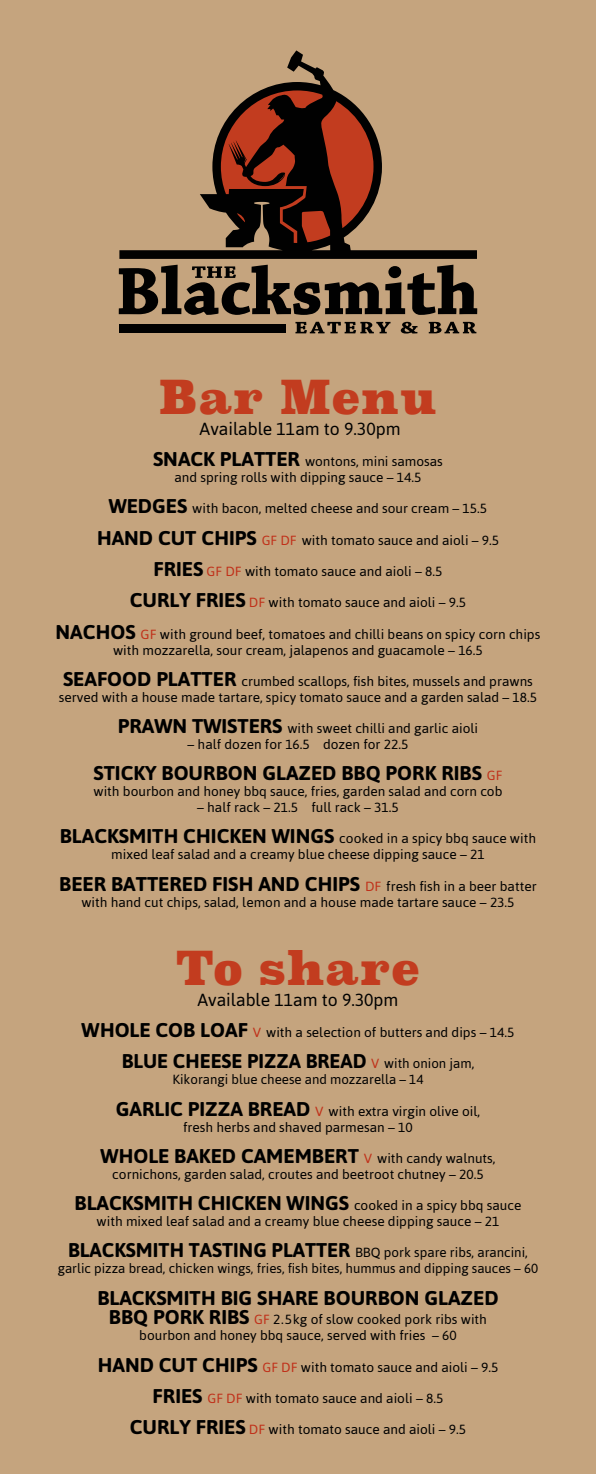
<style>
.page{position:relative;width:596px;height:1474px;background:#fff}
.page>*{position:absolute;margin:0;border:0;box-sizing:border-box;transform-origin:0 0}
.t1{font:900 45.68px "Superclarendon";color:#c23c1f}
.t2{font:700 19.95px "Asap";color:#000}
.t3{font:17.5px "Asap";color:#000}
.t4{font:13.3px/15.9px "Asap";color:#000;text-align:center}
.s1{font-weight:700;font-size:19.95px}
.s2{color:#c0311a}
.s3{font-weight:400;font-size:13.3px;color:#c0311a}
.s4{font-weight:400;font-size:13.3px}
</style>
<div class="page">
<div style="left:0;top:0;width:595px;height:1473px;background:#c5a47e"></div>
<svg style="left:119px;top:265px;width:358px;height:50px"></svg>
<svg style="left:295px;top:322px;width:95px;height:11px"></svg>
<svg style="left:400px;top:322px;width:17px;height:11px"></svg>
<svg style="left:428px;top:322px;width:48px;height:11px"></svg>
<div style="left:119px;top:324px;width:166px;height:8px;background:#010101"></div>
<svg style="left:119px;top:50px;width:357px;height:209px"></svg>
<h1 class="t1" style="left:159px;top:366px;width:280px">Bar Menu</h1>
<h3 class="t3" style="left:199px;top:418px;width:202px">Available 11am to 9.30pm</h3>
<p class="t4" style="left:153px;top:453px;width:291px"><span class="s1">SNACK PLATTER</span> wontons, mini samosas and spring rolls with dipping sauce – 14.5</p>
<p class="t4" style="left:109px;top:500px;width:379px"><span class="s1">WEDGES</span> with bacon, melted cheese and sour cream – 15.5</p>
<p class="t4" style="left:97px;top:532px;width:404px"><span class="s1">HAND CUT CHIPS</span> <span class="s2">GF DF</span> with tomato sauce and aioli – 9.5</p>
<p class="t4" style="left:153px;top:563px;width:290px"><span class="s1">FRIES</span> <span class="s2">GF DF</span> with tomato sauce and aioli – 8.5</p>
<p class="t4" style="left:130px;top:594px;width:337px"><span class="s1">CURLY FRIES</span> <span class="s2">DF</span> with tomato sauce and aioli – 9.5</p>
<p class="t4" style="left:56px;top:626px;width:486px"><span class="s1">NACHOS</span> <span class="s2">GF</span> with ground beef, tomatoes and chilli beans on spicy corn chips with mozzarella, sour cream, jalapenos and guacamole – 16.5</p>
<p class="t4" style="left:59px;top:673px;width:479px"><span class="s1">SEAFOOD PLATTER</span> crumbed scallops, fish bites, mussels and prawns served with a house made tartare, spicy tomato sauce and a garden salad – 18.5</p>
<p class="t4" style="left:118px;top:720px;width:361px"><span class="s1">PRAWN TWISTERS</span> with sweet chilli and garlic aioli</p>
<p class="t4" style="left:187px;top:736px;width:222px">– half dozen for 16.5 dozen for 22.5</p>
<h2 class="t2" style="left:93px;top:761px;width:410px">STICKY BOURBON GLAZED BBQ PORK RIBS <span class="s3">GF</span></h2>
<p class="t4" style="left:93px;top:783px;width:410px">with bourbon and honey bbq sauce, fries, garden salad and corn cob</p>
<p class="t4" style="left:197px;top:799px;width:203px">– half rack – 21.5 full rack – 31.5</p>
<p class="t4" style="left:60px;top:830px;width:477px"><span class="s1">BLACKSMITH CHICKEN WINGS</span> cooked in a spicy bbq sauce with mixed leaf salad and a creamy blue cheese dipping sauce – 21</p>
<h2 class="t2" style="left:59px;top:872px;width:478px">BEER BATTERED FISH AND CHIPS <span class="s3">DF</span> <span class="s4">fresh fish in a beer batter</span></h2>
<p class="t4" style="left:81px;top:893px;width:434px">with hand cut chips, salad, lemon and a house made tartare sauce – 23.5</p>
<h1 class="t1" style="left:175px;top:937px;width:246px">To share</h1>
<h3 class="t3" style="left:197px;top:989px;width:202px">Available 11am to 9.30pm</h3>
<p class="t4" style="left:82px;top:1024px;width:434px"><span class="s1">WHOLE COB LOAF</span> <span class="s2">V</span> with a selection of butters and dips – 14.5</p>
<h2 class="t2" style="left:122px;top:1049px;width:354px">BLUE CHEESE PIZZA BREAD <span class="s3">V</span> <span class="s4">with onion jam,</span></h2>
<p class="t4" style="left:172px;top:1071px;width:252px">Kikorangi blue cheese and mozzarella – 14</p>
<p class="t4" style="left:116px;top:1102px;width:366px"><span class="s1">GARLIC PIZZA BREAD</span> <span class="s2">V</span> with extra virgin olive oil, fresh herbs and shaved parmesan – 10</p>
<h2 class="t2" style="left:100px;top:1144px;width:396px">WHOLE BAKED CAMEMBERT <span class="s3">V</span> <span class="s4">with candy walnuts,</span></h2>
<p class="t4" style="left:112px;top:1165px;width:372px">cornichons, garden salad, croutes and beetroot chutney – 20.5</p>
<h2 class="t2" style="left:74px;top:1191px;width:448px">BLACKSMITH CHICKEN WINGS <span class="s4">cooked in a spicy bbq sauce</span></h2>
<p class="t4" style="left:96px;top:1213px;width:404px">with mixed leaf salad and a creamy blue cheese dipping sauce – 21</p>
<p class="t4" style="left:58px;top:1244px;width:481px"><span class="s1">BLACKSMITH TASTING PLATTER</span> BBQ pork spare ribs, arancini, garlic pizza bread, chicken wings, fries, fish bites, hummus and dipping sauces – 60</p>
<h2 class="t2" style="left:97px;top:1285px;width:402px">BLACKSMITH BIG SHARE BOURBON GLAZED</h2>
<p class="t4" style="left:109px;top:1311px;width:379px"><span class="s1">BBQ PORK RIBS</span> <span class="s2">GF</span> 2.5kg of slow cooked pork ribs with bourbon and honey bbq sauce, served with fries – 60</p>
<p class="t4" style="left:97px;top:1358px;width:402px"><span class="s1">HAND CUT CHIPS</span> <span class="s2">GF DF</span> with tomato sauce and aioli – 9.5</p>
<p class="t4" style="left:152px;top:1390px;width:292px"><span class="s1">FRIES</span> <span class="s2">GF DF</span> with tomato sauce and aioli – 8.5</p>
<p class="t4" style="left:130px;top:1421px;width:337px"><span class="s1">CURLY FRIES</span> <span class="s2">DF</span> with tomato sauce and aioli – 9.5</p>
</div>
